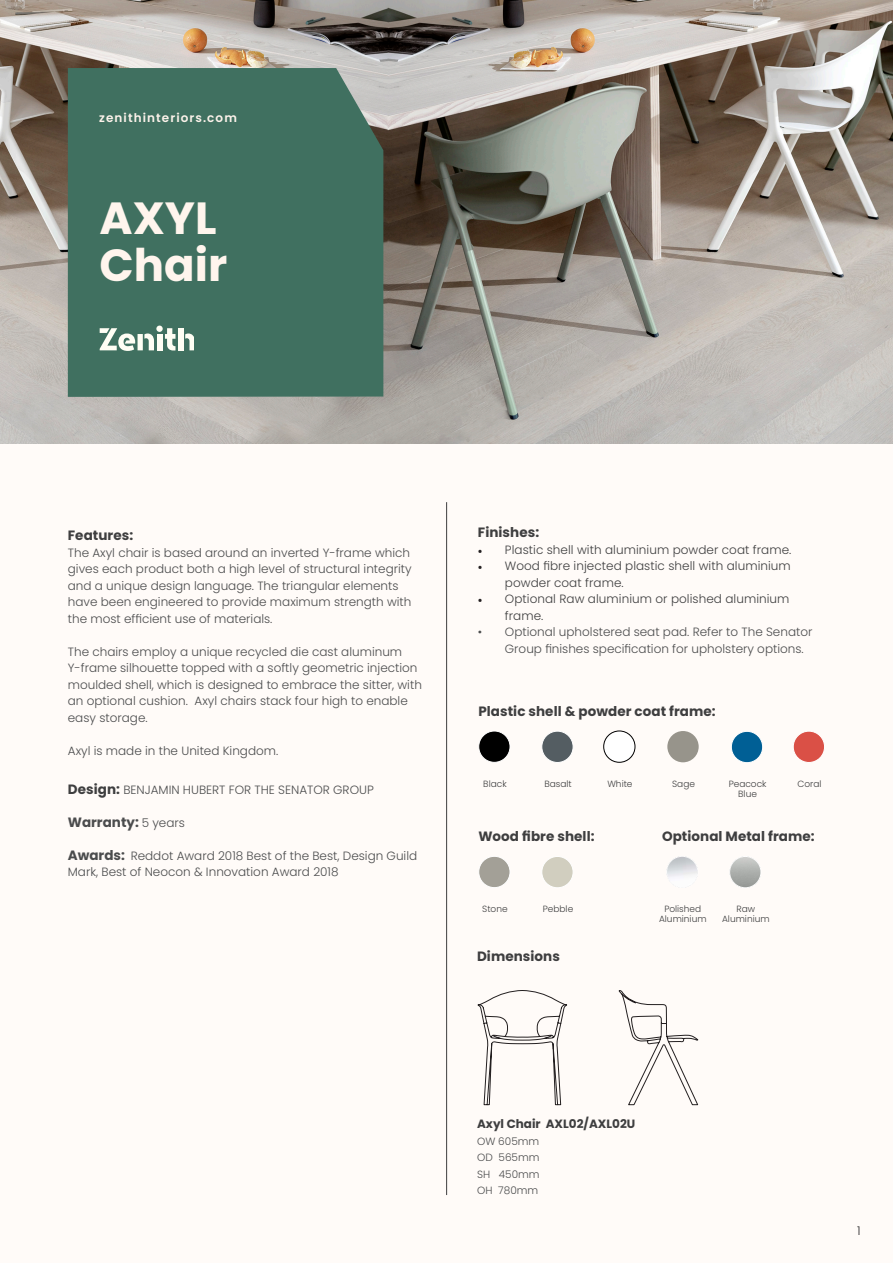
<style>
.page{position:relative;width:893px;height:1263px;background:#fff}
.page>*{position:absolute;margin:0;border:0;box-sizing:border-box;transform-origin:0 0}
.PRODUCT_NAME{font:700 45px/47.2px "Poppins";color:#fff5ed}
.COPY{font:700 13.5px "Poppins";letter-spacing:.005em;color:#3e3e3f}
.COPY-2{font:700 13.5px "Poppins";color:#4b4c4d}
.COPY-3{font:300 12px/16.5px "Poppins";color:#4b4c4d}
.t1{font:300 12px/16.5px "Poppins";letter-spacing:.005em;color:#3e3e3f}
.COPY-4{font:700 12px "Poppins";color:#3e3e3f}
.WEBSITE_TOP_LEFT{font:600 12px "Poppins";letter-spacing:.09em;color:#fdf3eb}
.t2{font:300 12px "Poppins";color:#312f30}
.t3{font:300 10.5px "Poppins";color:#4b4c4d}
.COLOURS_SPECS{font:300 9px/9.8px "Poppins";color:#3e3e3f;text-align:center}
.s1{font-weight:700;font-size:13.5px;color:#3e3e3f}
.s2{font-weight:300;font-size:12px}
.s3{font-weight:700;font-size:13.5px}
.s4{font-family:"Minion Pro";font-weight:400;color:#231f20}
</style>
<div class="page">
<div style="left:0;top:2px;width:893px;height:1261px;background:#fffbf8"></div>
<img style="left:0;top:0;width:893px;height:443px">
<div style="left:68px;top:68px;width:315px;height:329px;background:#407060"></div>
<div style="left:157px;top:334px;width:5px;height:16px;background:#fffef4"></div>
<div style="left:156px;top:326px;width:7px;height:6px;background:#fffef4;border-radius:50%"></div>
<svg style="left:165px;top:328px;width:10px;height:23px"></svg>
<div style="left:178px;top:328px;width:6px;height:22px;background:#fffef4"></div>
<svg style="left:185px;top:333px;width:9px;height:17px"></svg>
<svg style="left:100px;top:328px;width:54px;height:23px"></svg>
<div style="left:604px;top:731px;width:31px;height:31px;background:#fff;border-radius:50%"></div>
<div style="left:604px;top:731px;width:31px;height:31px;border:1px solid #000;border-radius:50%"></div>
<hr style="left:446px;top:502px;width:1px;height:693px;background:#3e3e3f">
<div style="left:479px;top:731px;width:31px;height:31px;background:#000;border-radius:50%"></div>
<div style="left:479px;top:731px;width:31px;height:31px;border:1px solid #fff;border-radius:50%"></div>
<div style="left:542px;top:731px;width:31px;height:31px;background:#545d62;border-radius:50%"></div>
<div style="left:542px;top:731px;width:31px;height:31px;border:1px solid #fff;border-radius:50%"></div>
<div style="left:793px;top:731px;width:31px;height:31px;background:#da5046;border-radius:50%"></div>
<div style="left:793px;top:731px;width:32px;height:31px;border:1px solid #fff;border-radius:50%"></div>
<div style="left:667px;top:731px;width:32px;height:31px;background:#97948b;border-radius:50%"></div>
<div style="left:731px;top:731px;width:32px;height:32px;background:#005f95;border-radius:50%"></div>
<div style="left:731px;top:731px;width:32px;height:32px;border:1px solid #fff;border-radius:50%"></div>
<div style="left:479px;top:856px;width:31px;height:32px;background:#a3a097;border-radius:50%"></div>
<div style="left:479px;top:856px;width:31px;height:32px;border:1px solid #fff;border-radius:50%"></div>
<div style="left:542px;top:856px;width:31px;height:32px;background:#d1cebf;border-radius:50%"></div>
<div style="left:542px;top:856px;width:31px;height:32px;border:1px solid #fff;border-radius:50%"></div>
<img style="left:666px;top:856px;width:32px;height:32px;border-radius:16px">
<div style="left:666px;top:856px;width:32px;height:32px;border:1px solid #fff;border-radius:50%"></div>
<img style="left:730px;top:856px;width:31px;height:32px;border-radius:16px">
<div style="left:729px;top:856px;width:32px;height:32px;border:1px solid #fff;border-radius:50%"></div>
<svg style="left:478px;top:990px;width:220px;height:115px"></svg>
<p class="WEBSITE_TOP_LEFT" style="left:99px;top:111px;width:139px">zenithinteriors.com</p>
<p class="PRODUCT_NAME" style="left:100px;top:195px;width:129px">AXYL<br>Chair</p>
<p class="COPY" style="left:68px;top:528px;width:67px">Features:</p>
<p class="COPY-3" style="left:68px;top:544px;width:345px">The Axyl chair is based around an inverted Y-frame which gives each product both a high level of structural integrity and a unique design language. The triangular elements have been engineered to provide maximum strength with the most efficient use of materials.</p>
<p class="COPY-3" style="left:68px;top:643px;width:336px">The chairs employ a unique recycled die cast aluminum</p>
<p class="COPY-3" style="left:68px;top:660px;width:356px">Y-frame silhouette topped with a softly geometric injection moulded shell, which is designed to embrace the sitter, with an optional cushion. Axyl chairs stack four high to enable easy storage.</p>
<p class="COPY-3" style="left:68px;top:742px;width:212px">Axyl is made in the United Kingdom.</p>
<p class="COPY-3" style="left:68px;top:781px;width:307px"><span class="s1">Design:</span> BENJAMIN HUBERT FOR THE SENATOR GROUP</p>
<p class="COPY-2" style="left:68px;top:814px;width:119px">Warranty: <span class="s2">5 years</span></p>
<p class="COPY-3" style="left:68px;top:847px;width:351px"><span class="s3">Awards:</span> Reddot Award 2018 Best of the Best, Design Guild<br>Mark, Best of Neocon &amp; Innovation Award 2018</p>
<p class="COPY" style="left:478px;top:525px;width:63px">Finishes:</p>
<p class="t1" style="left:478px;top:541px;width:315px"><span class="s4">•</span> Plastic shell with aluminium powder coat frame.</p>
<p class="t1" style="left:505px;top:558px;width:287px;text-indent:-27px"><span class="s4">•</span> Wood fibre injected plastic shell with aluminium powder coat frame.</p>
<p class="t1" style="left:505px;top:591px;width:286px;text-indent:-27px"><span class="s4">•</span> Optional Raw aluminium or polished aluminium frame.</p>
<p class="COPY-3" style="left:505px;top:624px;width:309px;text-indent:-27px">• Optional upholstered seat pad. Refer to The Senator<br>Group finishes specification for upholstery options.</p>
<p class="COPY" style="left:478px;top:704px;width:239px">Plastic shell &amp; powder coat frame:</p>
<p class="COLOURS_SPECS" style="left:607px;top:779px;width:27px">White</p>
<p class="COLOURS_SPECS" style="left:483px;top:779px;width:25px">Black</p>
<p class="COLOURS_SPECS" style="left:544px;top:779px;width:29px">Basalt</p>
<p class="COLOURS_SPECS" style="left:672px;top:779px;width:24px">Sage</p>
<p class="COLOURS_SPECS" style="left:729px;top:779px;width:39px">Peacock</p>
<p class="COLOURS_SPECS" style="left:797px;top:779px;width:26px">Coral</p>
<p class="COLOURS_SPECS" style="left:738px;top:789px;width:20px">Blue</p>
<p class="COPY" style="left:478px;top:829px;width:118px">Wood fibre shell:</p>
<p class="COPY" style="left:662px;top:829px;width:154px">Optional Metal frame:</p>
<p class="COLOURS_SPECS" style="left:482px;top:904px;width:27px">Stone</p>
<p class="COLOURS_SPECS" style="left:543px;top:904px;width:32px">Pebble</p>
<p class="COLOURS_SPECS" style="left:659px;top:904px;width:49px">Polished<br>Aluminium</p>
<p class="COLOURS_SPECS" style="left:736px;top:904px;width:20px">Raw</p>
<p class="COLOURS_SPECS" style="left:722px;top:914px;width:49px">Aluminium</p>
<p class="COPY" style="left:477px;top:948px;width:84px">Dimensions</p>
<p class="COPY-4" style="left:477px;top:1117px;width:160px">Axyl Chair AXL02/AXL02U</p>
<p class="t3" style="left:477px;top:1135px;width:64px">OW 605mm</p>
<p class="t3" style="left:477px;top:1151px;width:64px">OD 565mm</p>
<p class="t3" style="left:477px;top:1168px;width:64px">SH 450mm</p>
<p class="t3" style="left:477px;top:1184px;width:63px">OH 780mm</p>
<p class="t2" style="left:857px;top:1224px;width:5px">1</p>
</div>
